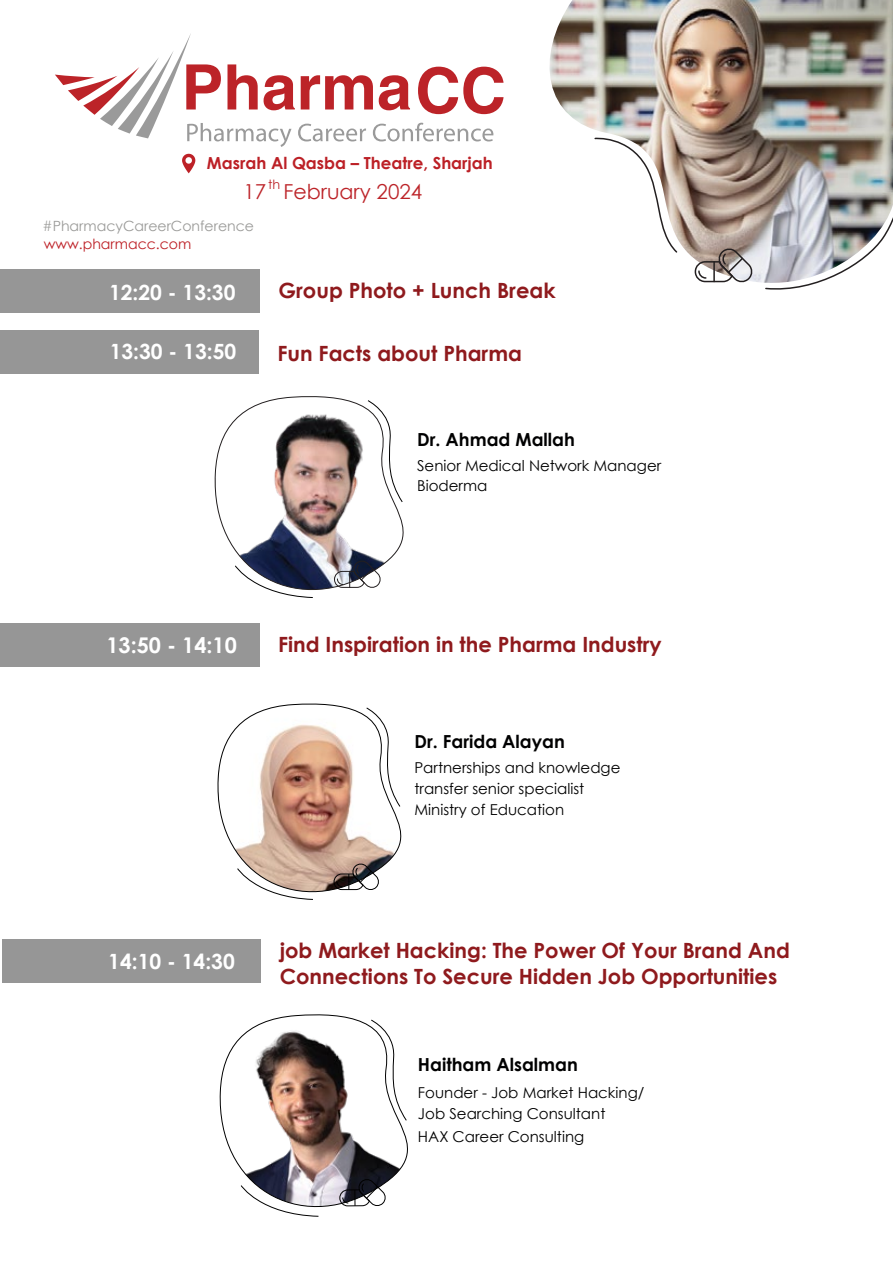
<style>
.page{position:relative;width:893px;height:1262px;background:#fff}
.page>*{position:absolute;margin:0;border:0;box-sizing:border-box;transform-origin:0 0}
.t1{font:700 21.6px "Century Gothic";color:#fff}
.t2{font:700 21px/25.5px "Century Gothic";color:#8f1a1d}
.t3{font:700 21px "Century Gothic";color:#fff}
.t4{font:20.55px "Century Gothic";color:#bc2328}
.t5{font:700 18px "Century Gothic";color:#000001}
.t6{font:700 16.65px "Century Gothic";color:#bc2026}
.t7{font:15px/21px "Century Gothic";color:#000001}
.t8{font:14.1px "Century Gothic";color:#9a9a98}
.t9{font:14.1px "Century Gothic";color:#bd1f25}
.t10{font:12.75px "Century Gothic";color:#bc2328}
</style>
<div class="page">
<div style="left:0;top:269px;width:259px;height:44px;background:#969696"></div>
<div style="left:0;top:330px;width:259px;height:43px;background:#969696"></div>
<svg style="left:55px;top:34px;width:448px;height:113px"></svg>
<img style="left:549px;top:0;width:343px;height:283px">
<svg style="left:764px;top:199px;width:128px;height:91px"></svg>
<svg style="left:593px;top:135px;width:85px;height:119px"></svg>
<svg style="left:694px;top:246px;width:60px;height:37px"></svg>
<svg style="left:182px;top:154px;width:13px;height:19px"></svg>
<svg style="left:218px;top:704px;width:184px;height:196px"></svg>
<svg style="left:219px;top:1014px;width:189px;height:203px"></svg>
<svg style="left:216px;top:396px;width:188px;height:202px"></svg>
<div style="left:0;top:623px;width:259px;height:44px;background:#969696"></div>
<div style="left:2px;top:939px;width:258px;height:43px;background:#969696"></div>
<p class="t6" style="left:207px;top:151px;width:287px">Masrah Al Qasba – Theatre, Sharjah</p>
<p class="t10" style="left:268px;top:175px;width:14px">th</p>
<h3 class="t4" style="left:243px;top:178px;width:180px">17 February 2024</h3>
<p class="t8" style="left:43px;top:216px;width:213px">#PharmacyCareerConference</p>
<p class="t9" style="left:44px;top:234px;width:149px">www.pharmacc.com</p>
<h2 class="t3" style="left:109px;top:276px;width:128px">12:20 - 13:30</h2>
<h2 class="t2" style="left:278px;top:276px;width:278px">Group Photo + Lunch Break</h2>
<h2 class="t3" style="left:110px;top:335px;width:128px">13:30 - 13:50</h2>
<h2 class="t2" style="left:277px;top:339px;width:246px">Fun Facts about Pharma</h2>
<p class="t5" style="left:417px;top:426px;width:159px">Dr. Ahmad Mallah</p>
<p class="t7" style="left:417px;top:455px;width:245px;line-height:19.8px">Senior Medical Network Manager<br>Bioderma</p>
<h1 class="t1" style="left:106px;top:628px;width:132px">13:50 - 14:10</h1>
<h2 class="t3" style="left:125px;top:636px;width:116px">12:40 - 1:40</h2>
<h2 class="t2" style="left:278px;top:630px;width:385px">Find Inspiration in the Pharma Industry</h2>
<p class="t5" style="left:414px;top:727px;width:152px">Dr. Farida Alayan</p>
<p class="t7" style="left:414px;top:756px;width:207px">Partnerships and knowledge transfer senior specialist<br>Ministry of Education</p>
<h2 class="t3" style="left:108px;top:945px;width:128px">14:10 - 14:30</h2>
<h2 class="t2" style="left:280px;top:937px;width:511px">job Market Hacking: The Power Of Your Brand And<br>Connections To Secure Hidden Job Opportunities</h2>
<p class="t5" style="left:418px;top:1051px;width:161px">Haitham Alsalman</p>
<p class="t7" style="left:418px;top:1081px;width:228px;line-height:21.9px">Founder - Job Market Hacking/<br>Job Searching Consultant<br>HAX Career Consulting</p>
</div>
